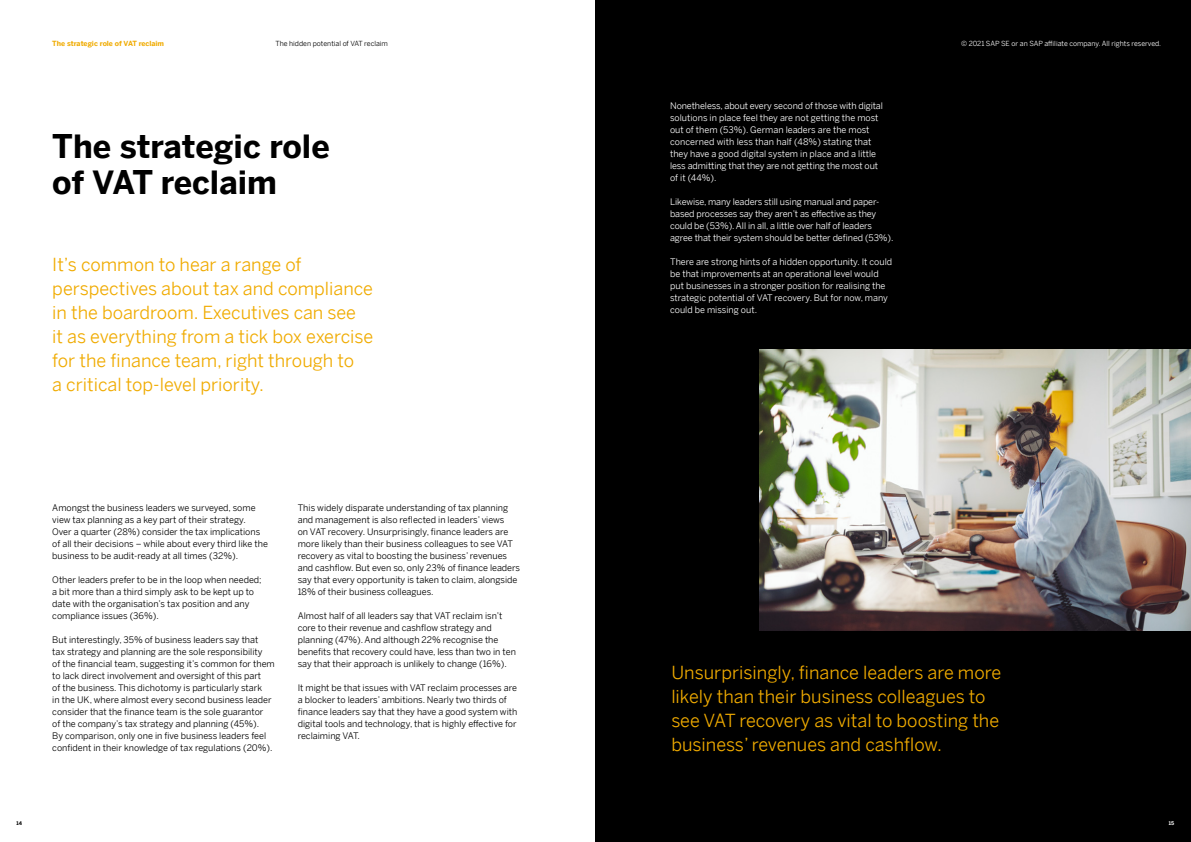
<style>
.page{position:relative;width:1191px;height:842px;background:#fff}
.page>*{position:absolute;margin:0;border:0;box-sizing:border-box;transform-origin:0 0}
.t1{font:700 32px/36px "Benton Sans";color:#000}
.t2{font:18px/24px "Benton Sans";color:#f0ab00}
.t3{font:9px/12px "Benton Sans";color:#000}
.t4{font:9px/12px "Benton Sans";letter-spacing:-.01em;color:#fff}
.t5{font:7px "Benton Sans";color:#fff}
.t6{font:7px "Benton Sans";color:#000}
.t7{font:700 7px "Benton Sans";color:#f0ab00}
.t8{font:700 5px "Benton Sans";color:#000}
.t9{font:700 5px "Benton Sans";color:#fff}
</style>
<div class="page">
<div style="left:595px;top:0;width:596px;height:842px;background:#000"></div>
<img style="left:759px;top:349px;width:432px;height:282px">
<p class="t7" style="left:52px;top:38px;width:113px">The strategic role of VAT reclaim</p>
<p class="t6" style="left:275px;top:38px;width:114px">The hidden potential of VAT reclaim</p>
<p class="t5" style="left:961px;top:38px;width:202px">© 2021 SAP SE or an SAP affiliate company. All rights reserved.</p>
<h1 class="t1" style="left:52px;top:127px;width:279px">The strategic role of VAT reclaim</h1>
<h2 class="t2" style="left:52px;top:251px;width:322px">It’s common to hear a range of perspectives about tax and compliance in the boardroom. Executives can see<br>it as everything from a tick box exercise for the finance team, right through to<br>a critical top-level priority.</h2>
<p class="t3" style="left:52px;top:501px;width:217px">Amongst the business leaders we surveyed, some view tax planning as a key part of their strategy.<br>Over a quarter (28%) consider the tax implications of all their decisions – while about every third like the business to be audit-ready at all times (32%).</p>
<p class="t3" style="left:52px;top:573px;width:211px">Other leaders prefer to be in the loop when needed; a bit more than a third simply ask to be kept up to date with the organisation’s tax position and any compliance issues (36%).</p>
<p class="t3" style="left:52px;top:633px;width:224px">But interestingly, 35% of business leaders say that<br>tax strategy and planning are the sole responsibility<br>of the financial team, suggesting it’s common for them to lack direct involvement and oversight of this part<br>of the business. This dichotomy is particularly stark<br>in the UK, where almost every second business leader consider that the finance team is the sole guarantor<br>of the company’s tax strategy and planning (45%).<br>By comparison, only one in five business leaders feel confident in their knowledge of tax regulations (20%).</p>
<p class="t3" style="left:298px;top:501px;width:224px">This widely disparate understanding of tax planning and management is also reflected in leaders’ views<br>on VAT recovery. Unsurprisingly, finance leaders are more likely than their business colleagues to see VAT recovery as vital to boosting the business’ revenues and cashflow. But even so, only 23% of finance leaders say that every opportunity is taken to claim, alongside 18% of their business colleagues.</p>
<p class="t3" style="left:298px;top:609px;width:220px">Almost half of all leaders say that VAT reclaim isn’t core to their revenue and cashflow strategy and planning (47%). And although 22% recognise the benefits that recovery could have, less than two in ten say that their approach is unlikely to change (16%).</p>
<p class="t3" style="left:298px;top:681px;width:221px">It might be that issues with VAT reclaim processes are a blocker to leaders’ ambitions. Nearly two thirds of finance leaders say that they have a good system with digital tools and technology, that is highly effective for reclaiming VAT.</p>
<p class="t4" style="left:670px;top:99px;width:214px">Nonetheless, about every second of those with digital solutions in place feel they are not getting the most out of them (53%). German leaders are the most concerned with less than half (48%) stating that they have a good digital system in place and a little less admitting that they are not getting the most out of it (44%).</p>
<p class="t4" style="left:670px;top:195px;width:225px">Likewise, many leaders still using manual and paper&shy;based processes say they aren’t as effective as they could be (53%). All in all, a little over half of leaders agree that their system should be better defined (53%).</p>
<p class="t4" style="left:670px;top:255px;width:224px">There are strong hints of a hidden opportunity. It could be that improvements at an operational level would put businesses in a stronger position for realising the strategic potential of VAT recovery. But for now, many could be missing out.</p>
<h2 class="t2" style="left:671px;top:659px;width:331px">Unsurprisingly, finance leaders are more likely than their business colleagues to see VAT recovery as vital to boosting the business’ revenues and cashflow.</h2>
<p class="t8" style="left:17px;top:819px;width:7px">14</p>
<p class="t9" style="left:1168px;top:819px;width:7px">15</p>
</div>
